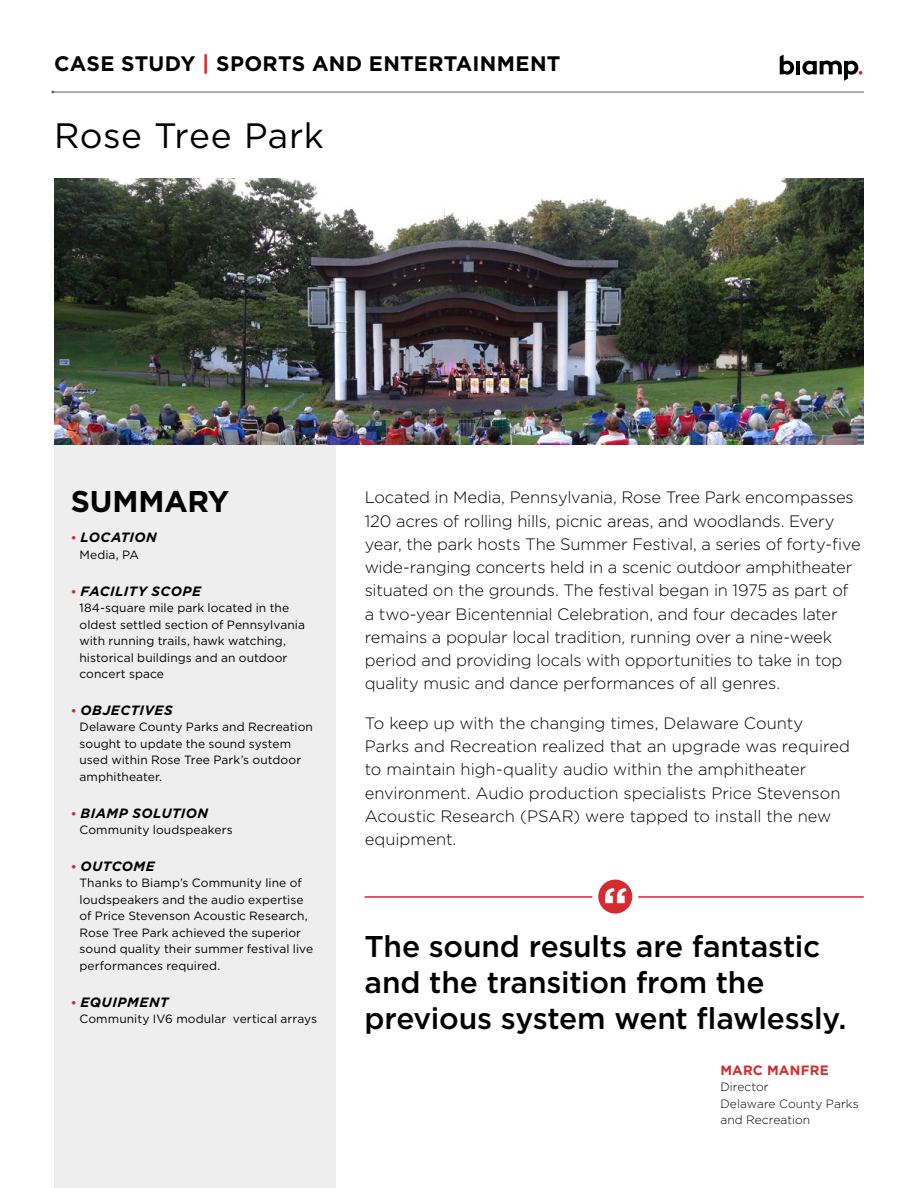
<style>
.page{position:relative;width:918px;height:1188px;background:#fff}
.page>*{position:absolute;margin:0;border:0;box-sizing:border-box;transform-origin:0 0}
.t1{font:700 46.5px "Gotham";color:#fff}
.t2{font:35.25px "Gotham";letter-spacing:.015em;color:#000}
.t3{font:500 30px/36px "Gotham";letter-spacing:-.01em;color:#000}
.t4{font:700 30px "Gotham";letter-spacing:-.01em;color:#000}
.t5{font:700 21px "Gotham";letter-spacing:.015em;color:#000}
.t6{font:300 16.5px/23.2px "Gotham";letter-spacing:-.005em;color:#000}
.t7{font:italic 700 13.5px "Gotham";letter-spacing:.03em;color:#000}
.t8{font:700 13.5px "Gotham";letter-spacing:.015em;color:#d52a2f}
.t9{font:12px/16.5px "Gotham";letter-spacing:.005em;color:#000}
.t10{font:300 12px/16.5px "Gotham";letter-spacing:.005em;color:#000}
.s1{color:#d52a2f}
.s2{font-style:normal;font-size:12px;color:#d52a2f}
</style>
<div class="page">
<div style="left:54px;top:445px;width:281px;height:743px;background:#efeeee"></div>
<svg style="left:780px;top:55px;width:14px;height:20px"></svg>
<hr style="left:796px;top:61px;width:4px;height:13px;background:#000">
<svg style="left:802px;top:61px;width:60px;height:20px"></svg>
<img style="left:54px;top:178px;width:810px;height:267px">
<hr style="left:54px;top:92px;width:810px;height:1px;background:#5c5e62">
<hr style="left:365px;top:896px;width:499px;height:2px;background:#d52a2f">
<svg style="left:595px;top:877px;width:40px;height:40px"></svg>
<div style="left:592px;top:874px;width:46px;height:46px;border:6px solid #fff;border-radius:50%"></div>
<p class="t5" style="left:54px;top:49px;width:508px">CASE STUDY <span class="s1">|</span> SPORTS AND ENTERTAINMENT</p>
<h2 class="t2" style="left:54px;top:113px;width:272px">Rose Tree Park</h2>
<h3 class="t4" style="left:71px;top:482px;width:160px">SUMMARY</h3>
<p class="t7" style="left:71px;top:529px;width:87px"><span class="s2">•</span> LOCATION</p>
<p class="t9" style="left:80px;top:546px;width:61px">Media, PA</p>
<p class="t7" style="left:71px;top:582px;width:132px"><span class="s2">•</span> FACILITY SCOPE</p>
<p class="t9" style="left:80px;top:599px;width:227px">184-square mile park located in the oldest settled section of Pennsylvania with running trails, hawk watching, historical buildings and an outdoor concert space</p>
<p class="t7" style="left:71px;top:701px;width:103px"><span class="s2">•</span> OBJECTIVES</p>
<p class="t9" style="left:80px;top:719px;width:235px">Delaware County Parks and Recreation sought to update the sound system used within Rose Tree Park’s outdoor amphitheater.</p>
<p class="t7" style="left:71px;top:804px;width:139px"><span class="s2">•</span> BIAMP SOLUTION</p>
<p class="t9" style="left:80px;top:821px;width:155px">Community loudspeakers</p>
<p class="t7" style="left:71px;top:857px;width:85px"><span class="s2">•</span> OUTCOME</p>
<p class="t9" style="left:80px;top:875px;width:235px">Thanks to Biamp’s Community line of loudspeakers and the audio expertise of Price Stevenson Acoustic Research, Rose Tree Park achieved the superior sound quality their summer festival live performances required.</p>
<p class="t7" style="left:71px;top:993px;width:99px"><span class="s2">•</span> EQUIPMENT</p>
<p class="t9" style="left:80px;top:1010px;width:239px">Community IV6 modular vertical arrays</p>
<p class="t6" style="left:365px;top:485px;width:498px">Located in Media, Pennsylvania, Rose Tree Park encompasses 120 acres of rolling hills, picnic areas, and woodlands. Every year, the park hosts The Summer Festival, a series of forty-five wide-ranging concerts held in a scenic outdoor amphitheater situated on the grounds. The festival began in 1975 as part of a two-year Bicentennial Celebration, and four decades later remains a popular local tradition, running over a nine-week period and providing locals with opportunities to take in top quality music and dance performances of all genres.</p>
<p class="t6" style="left:365px;top:711px;width:487px">To keep up with the changing times, Delaware County Parks and Recreation realized that an upgrade was required to maintain high-quality audio within the amphitheater environment. Audio production specialists Price Stevenson Acoustic Research (PSAR) were tapped to install the new equipment.</p>
<h1 class="t1" style="left:603px;top:874px;width:27px">“</h1>
<h3 class="t3" style="left:365px;top:928px;width:484px">The sound results are fantastic and the transition from the previous system went flawlessly.</h3>
<p class="t8" style="left:720px;top:1061px;width:110px">MARC MANFRE</p>
<p class="t10" style="left:720px;top:1078px;width:140px">Director<br>Delaware County Parks and Recreation</p>
</div>
